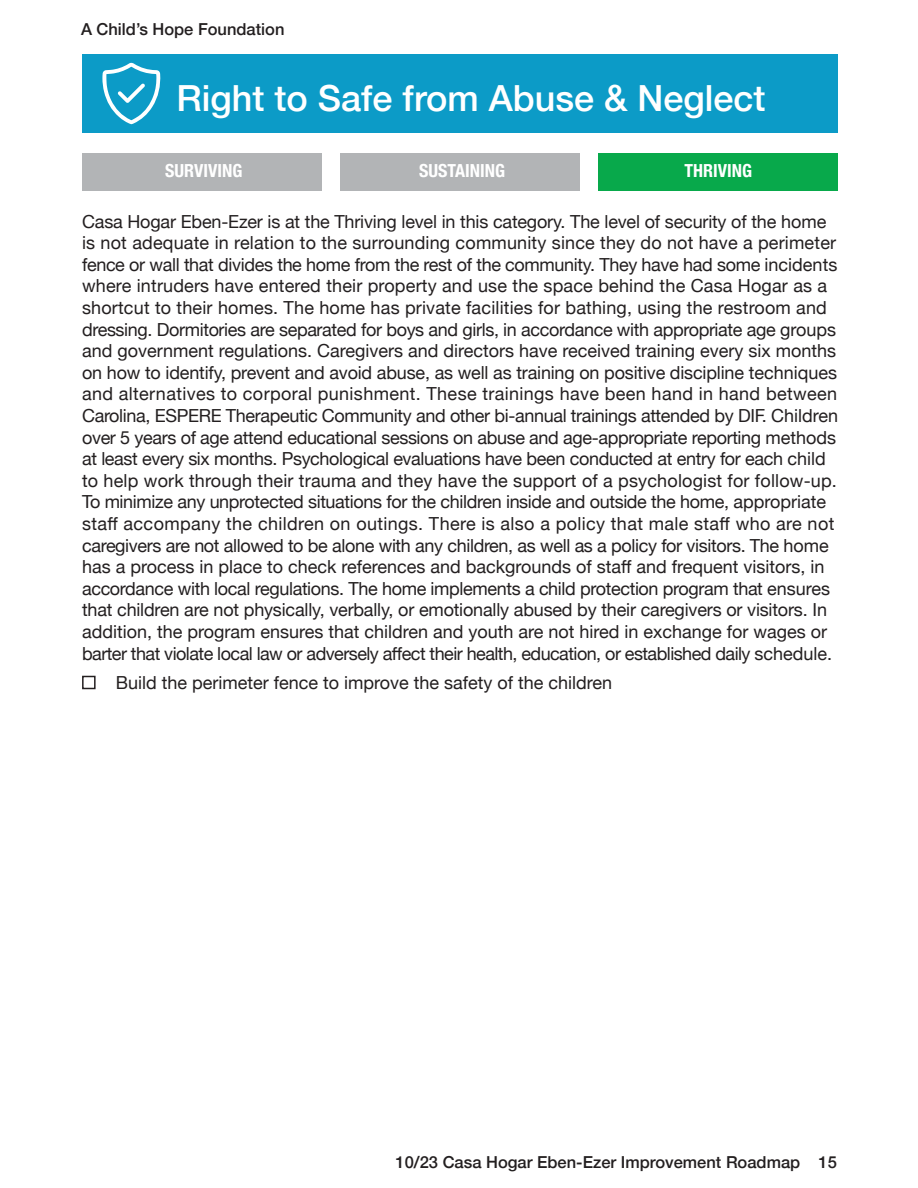
<style>
.page{position:relative;width:918px;height:1188px;background:#fff}
.page>*{position:absolute;margin:0;border:0;box-sizing:border-box;transform-origin:0 0}
.t1{font:500 36px "Helvetica Neue";color:#fff}
.Body{font:18px/21.6px "Helvetica Neue";letter-spacing:-.01em;color:#231f20}
.Table_Header{font:700 condensed 18px "Helvetica Neue";color:#fff}
.Numbering{font:500 16.5px "Helvetica Neue";color:#231f20}
</style>
<div class="page">
<div style="left:82px;top:54px;width:756px;height:79px;background:#0c9bc7"></div>
<svg style="left:102px;top:63px;width:58px;height:61px"></svg>
<div style="left:82px;top:676px;width:14px;height:13px;border:2px solid #231f20"></div>
<div style="left:82px;top:153px;width:239px;height:37px;background:#b2b4b6"></div>
<div style="left:340px;top:153px;width:240px;height:37px;background:#b2b4b6"></div>
<div style="left:599px;top:153px;width:239px;height:37px;background:#08a94b"></div>
<p class="Numbering" style="left:81px;top:16px;width:205px">A Child’s Hope Foundation</p>
<h3 class="t1" style="left:177px;top:69px;width:590px">Right to Safe from Abuse &amp; Neglect</h3>
<p class="Table_Header" style="left:165px;top:156px;width:79px">SURVIVING</p>
<p class="Table_Header" style="left:419px;top:156px;width:87px">SUSTAINING</p>
<p class="Table_Header" style="left:685px;top:156px;width:69px">THRIVING</p>
<p class="Body" style="left:82px;top:211px;width:758px">Casa Hogar Eben-Ezer is at the Thriving level in this category. The level of security of the home is not adequate in relation to the surrounding community since they do not have a perimeter fence or wall that divides the home from the rest of the community. They have had some incidents where intruders have entered their property and use the space behind the Casa Hogar as a shortcut to their homes. The home has private facilities for bathing, using the restroom and dressing. Dormitories are separated for boys and girls, in accordance with appropriate age groups and government regulations. Caregivers and directors have received training every six months on how to identify, prevent and avoid abuse, as well as training on positive discipline techniques and alternatives to corporal punishment. These trainings have been hand in hand between Carolina, ESPERE Therapeutic Community and other bi-annual trainings attended by DIF. Children over 5 years of age attend educational sessions on abuse and age-appropriate reporting methods at least every six months. Psychological evaluations have been conducted at entry for each child to help work through their trauma and they have the support of a psychologist for follow-up.<br>To minimize any unprotected situations for the children inside and outside the home, appropriate staff accompany the children on outings. There is also a policy that male staff who are not caregivers are not allowed to be alone with any children, as well as a policy for visitors. The home has a process in place to check references and backgrounds of staff and frequent visitors, in accordance with local regulations. The home implements a child protection program that ensures that children are not physically, verbally, or emotionally abused by their caregivers or visitors. In addition, the program ensures that children and youth are not hired in exchange for wages or barter that violate local law or adversely affect their health, education, or established daily schedule.</p>
<p class="Body" style="left:116px;top:673px;width:498px">Build the perimeter fence to improve the safety of the children</p>
<p class="Numbering" style="left:396px;top:1149px;width:443px">10/23 Casa Hogar Eben-Ezer Improvement Roadmap 15</p>
</div>
